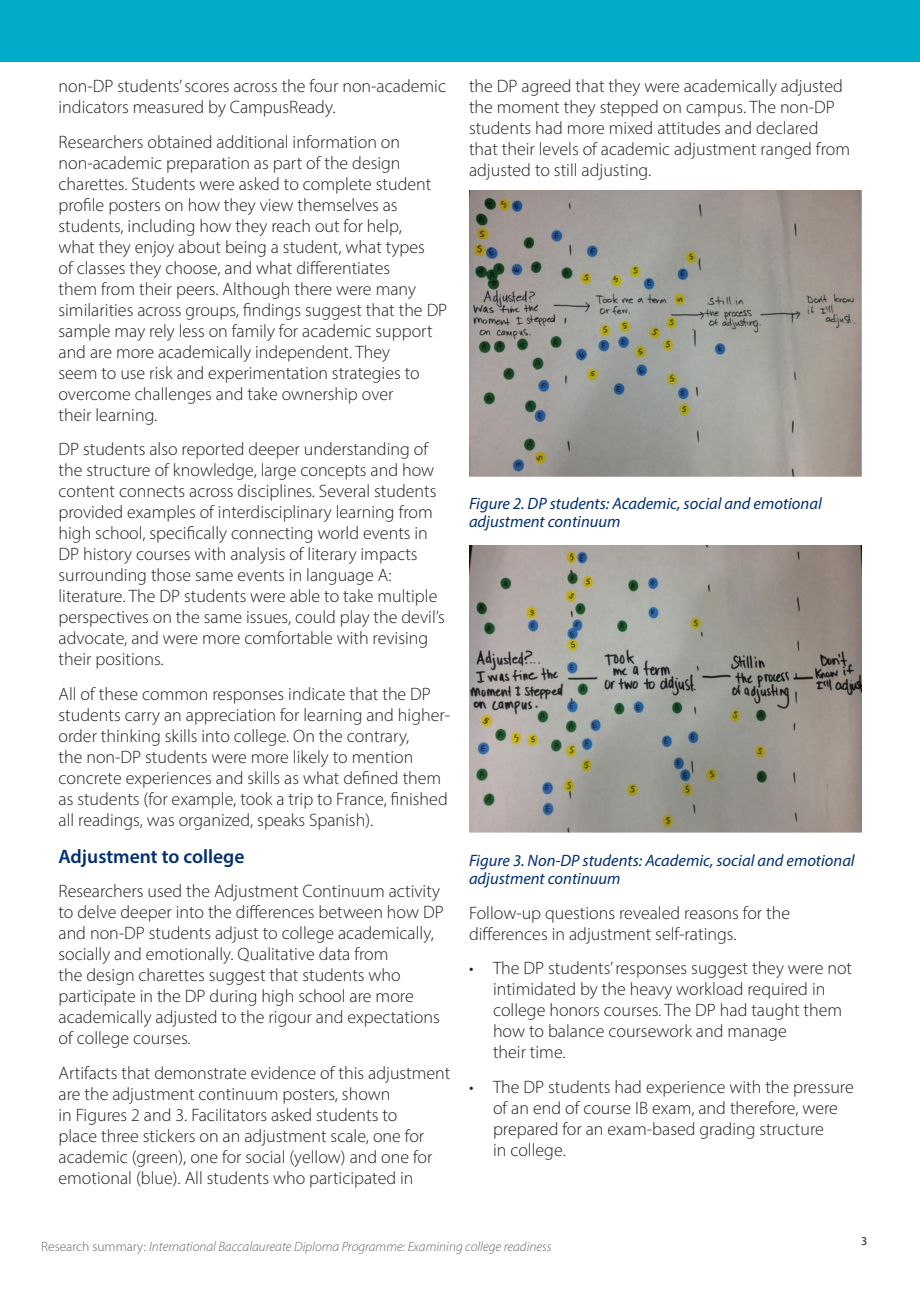
<style>
.page{position:relative;width:920px;height:1290px;background:#fff}
.page>*{position:absolute;margin:0;border:0;box-sizing:border-box;transform-origin:0 0}
.Body_subheading{font:600 19.5px "Myriad Pro";color:#002f73}
.Main_body{font:300 18px/21px "Myriad Pro";color:#231f20}
.t1{font:italic 16.5px/18px "Myriad Pro";color:#002f73}
.t2{font:italic 300 13.5px "Myriad Pro";color:#636366}
.t3{font:12px "Myriad Pro";color:#231f20}
.s1{font-style:normal}
</style>
<div class="page">
<div style="left:0;top:0;width:920px;height:62px;background:#00acc8"></div>
<img style="left:469px;top:190px;width:392px;height:286px">
<img style="left:469px;top:545px;width:392px;height:287px">
<p class="Main_body" style="left:58px;top:75px;width:389px">non-DP students’ scores across the four non-academic indicators measured by CampusReady.</p>
<p class="Main_body" style="left:58px;top:131px;width:390px">Researchers obtained additional information on non-academic preparation as part of the design charettes. Students were asked to complete student profile posters on how they view themselves as students, including how they reach out for help,<br>what they enjoy about being a student, what types<br>of classes they choose, and what differentiates<br>them from their peers. Although there were many similarities across groups, findings suggest that the DP sample may rely less on family for academic support and are more academically independent. They<br>seem to use risk and experimentation strategies to overcome challenges and take ownership over<br>their learning.</p>
<p class="Main_body" style="left:58px;top:438px;width:388px">DP students also reported deeper understanding of the structure of knowledge, large concepts and how content connects across disciplines. Several students provided examples of interdisciplinary learning from high school, specifically connecting world events in DP history courses with analysis of literary impacts surrounding those same events in language A: literature. The DP students were able to take multiple perspectives on the same issues, could play the devil’s advocate, and were more comfortable with revising their positions.</p>
<p class="Main_body" style="left:58px;top:683px;width:393px">All of these common responses indicate that the DP students carry an appreciation for learning and higher&shy;order thinking skills into college. On the contrary,<br>the non-DP students were more likely to mention concrete experiences and skills as what defined them as students (for example, took a trip to France, finished all readings, was organized, speaks Spanish).</p>
<p class="Body_subheading" style="left:58px;top:844px;width:188px">Adjustment to college</p>
<p class="Main_body" style="left:58px;top:880px;width:387px">Researchers used the Adjustment Continuum activity to delve deeper into the differences between how DP and non-DP students adjust to college academically, socially and emotionally. Qualitative data from<br>the design charettes suggest that students who participate in the DP during high school are more academically adjusted to the rigour and expectations of college courses.</p>
<p class="Main_body" style="left:58px;top:1062px;width:393px">Artifacts that demonstrate evidence of this adjustment are the adjustment continuum posters, shown<br>in Figures 2 and 3. Facilitators asked students to<br>place three stickers on an adjustment scale, one for academic (green), one for social (yellow) and one for emotional (blue). All students who participated in</p>
<p class="Main_body" style="left:469px;top:75px;width:383px">the DP agreed that they were academically adjusted the moment they stepped on campus. The non-DP students had more mixed attitudes and declared that their levels of academic adjustment ranged from adjusted to still adjusting.</p>
<p class="t1" style="left:469px;top:494px;width:354px">Figure 2. DP students: Academic, social and emotional adjustment continuum</p>
<p class="t1" style="left:469px;top:851px;width:387px">Figure 3. Non-DP students: Academic, social and emotional adjustment continuum</p>
<p class="Main_body" style="left:469px;top:902px;width:323px">Follow-up questions revealed reasons for the differences in adjustment self-ratings.</p>
<p class="Main_body" style="left:493px;top:957px;width:361px;text-indent:-24px">• The DP students’ responses suggest they were not intimidated by the heavy workload required in college honors courses. The DP had taught them how to balance coursework and manage<br>their time.</p>
<p class="Main_body" style="left:493px;top:1076px;width:362px;text-indent:-24px">• The DP students had experience with the pressure of an end of course IB exam, and therefore, were prepared for an exam-based grading structure<br>in college.</p>
<p class="t2" style="left:41px;top:1238px;width:512px"><span class="s1">Research summary:</span> International Baccalaureate Diploma Programme: Examining college readiness</p>
<p class="t3" style="left:861px;top:1233px;width:8px">3</p>
</div>
